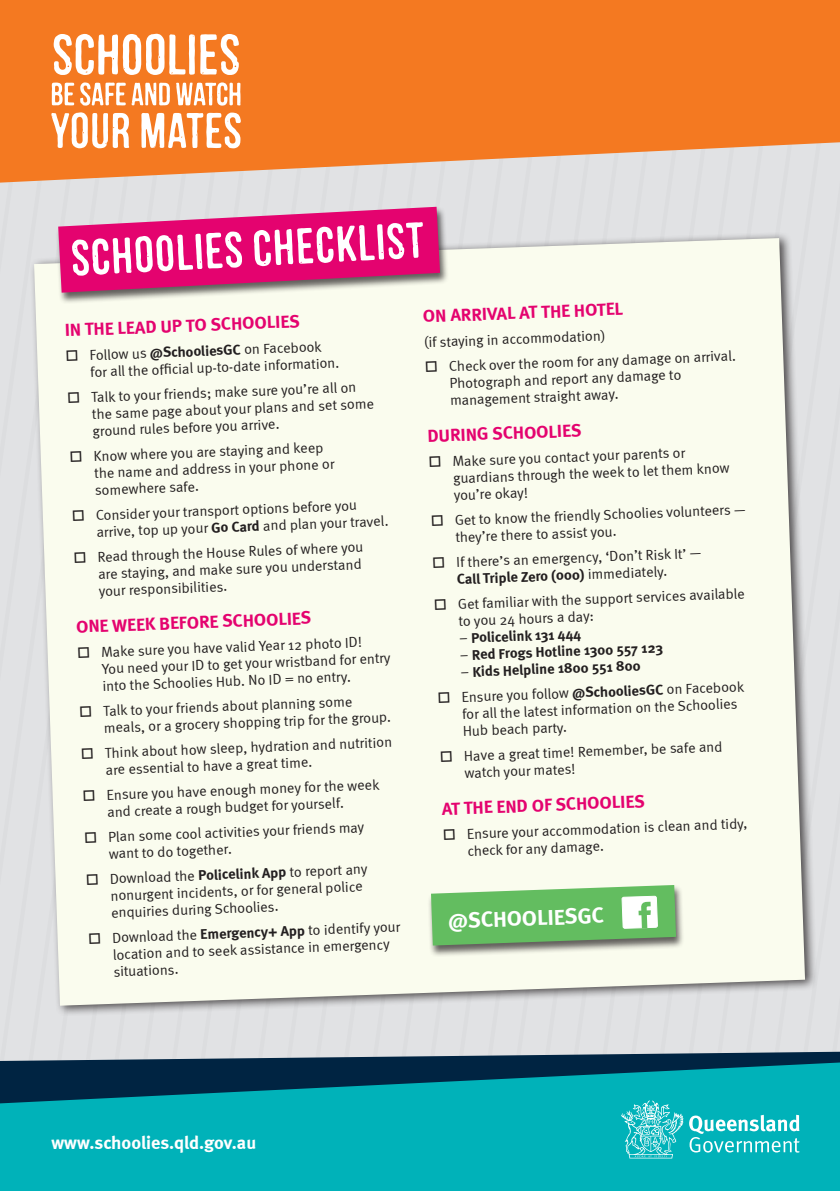
<style>
.page{position:relative;width:840px;height:1191px;background:#fff}
.page>*{position:absolute;margin:0;border:0;box-sizing:border-box;transform-origin:0 0}
.t1{font:700 22.2px "Meta";color:#fff}
.t2{font:700 18.4px "Meta";color:#fff}
.t3{font:700 18px "Meta";color:#e4036f}
.t4{font:14.6px/17px "Meta Normal";color:#231f20}
.t5{font:700 14.6px "Meta";color:#231f20}
.s1{font-family:"Meta";font-weight:700}
.s2{font-family:"Meta Normal";font-weight:400}
</style>
<div class="page">
<div style="left:0;top:183px;width:98px;height:868px;background:#e1e2e4"></div>
<div style="left:98px;top:183px;width:140px;height:868px;background:#e1e2e4"></div>
<div style="left:238px;top:183px;width:141px;height:868px;background:#e1e2e4"></div>
<div style="left:379px;top:183px;width:140px;height:868px;background:#e1e2e4"></div>
<div style="left:519px;top:183px;width:140px;height:868px;background:#e1e2e4"></div>
<div style="left:659px;top:183px;width:180px;height:868px;background:#e1e2e4"></div>
<div style="left:30px;top:232px;width:787px;height:784px;background:#231f20;opacity:.77"></div>
<div style="left:34px;top:238px;width:770px;height:767px;background:#fafcee"></div>
<div style="left:55px;top:206px;width:394px;height:98px;background:#231f20;opacity:.7"></div>
<svg style="left:58px;top:207px;width:382px;height:86px"></svg>
<svg style="left:0;top:1051px;width:839px;height:11px"></svg>
<svg style="left:0;top:1062px;width:839px;height:129px;fill:#00b2b9"></svg>
<svg style="left:620px;top:1100px;width:179px;height:58px"></svg>
<svg style="left:0;top:0;width:839px;height:183px;fill:#f47921"></svg>
<svg style="left:51px;top:112px;width:190px;height:36px"></svg>
<svg style="left:52px;top:82px;width:188px;height:24px"></svg>
<svg style="left:54px;top:34px;width:185px;height:41px"></svg>
<div style="left:427px;top:884px;width:257px;height:73px;background:#231f20;opacity:.7"></div>
<svg style="left:431px;top:850px;width:244px;height:125px"></svg>
<p class="t3" style="left:64px;top:319px;width:236px;rotate:-2deg">IN THE LEAD UP TO SCHOOLIES</p>
<p class="t4" style="left:89px;top:346px;width:250px;text-indent:-24px;rotate:-2deg">□ Follow us <span class="s1">@SchooliesGC</span> on Facebook for all the offi cial up-to-date information.</p>
<p class="t4" style="left:91px;top:388px;width:283px;text-indent:-24px;rotate:-2deg">□ Talk to your friends; make sure you’re all on the same page about your plans and set some ground rules before you arrive.</p>
<p class="t4" style="left:93px;top:447px;width:241px;text-indent:-24px;rotate:-2deg">□ Know where you are staying and keep the name and address in your phone or somewhere safe.</p>
<p class="t4" style="left:96px;top:506px;width:293px;text-indent:-24px;rotate:-2deg">□ Consider your transport options before you arrive, top up your <span class="s1">Go Card</span> and plan your travel.</p>
<p class="t4" style="left:97px;top:548px;width:267px;text-indent:-24px;rotate:-2deg">□ Read through the House Rules of where you are staying, and make sure you understand your responsibilities.</p>
<p class="t3" style="left:76px;top:615px;width:236px;rotate:-2deg">ONE WEEK BEFORE SCHOOLIES</p>
<p class="t4" style="left:101px;top:643px;width:290px;text-indent:-24px;rotate:-2deg">□ Make sure you have valid Year 12 photo ID!<br>You need your ID to get your wristband for entry into the Schoolies Hub. No ID = no entry.</p>
<p class="t4" style="left:103px;top:702px;width:288px;text-indent:-24px;rotate:-2deg">□ Talk to your friends about planning some meals, or a grocery shopping trip for the group.</p>
<p class="t4" style="left:105px;top:743px;width:288px;text-indent:-24px;rotate:-2deg">□ Think about how sleep, hydration and nutrition are essential to have a great time.</p>
<p class="t4" style="left:106px;top:785px;width:274px;text-indent:-24px;rotate:-2deg">□ Ensure you have enough money for the week and create a rough budget for yourself.</p>
<p class="t4" style="left:108px;top:827px;width:257px;text-indent:-24px;rotate:-2deg">□ Plan some cool activities your friends may want to do together.</p>
<p class="t4" style="left:110px;top:869px;width:259px;text-indent:-24px;rotate:-2deg">□ Download the <span class="s1">Policelink App</span> to report any nonurgent incidents, or for general police enquiries during Schoolies.</p>
<p class="t4" style="left:112px;top:928px;width:289px;text-indent:-24px;rotate:-2deg">□ Download the <span class="s1">Emergency+ App</span> to identify your location and to seek assistance in emergency situations.</p>
<p class="t3" style="left:422px;top:305px;width:202px;rotate:-2deg">ON ARRIVAL AT THE HOTEL</p>
<p class="t4" style="left:423px;top:333px;width:183px;rotate:-2deg">(if staying in accommodation)</p>
<p class="t4" style="left:448px;top:357px;width:288px;text-indent:-24px;rotate:-2deg">□ Check over the room for any damage on arrival.<br>Photograph and report any damage to management straight away.</p>
<p class="t3" style="left:427px;top:425px;width:155px;rotate:-2deg">DURING SCHOOLIES</p>
<p class="t4" style="left:452px;top:452px;width:278px;text-indent:-24px;rotate:-2deg">□ Make sure you contact your parents or guardians through the week to let them know you’re okay!</p>
<p class="t4" style="left:454px;top:511px;width:292px;text-indent:-24px;rotate:-2deg">□ Get to know the friendly Schoolies volunteers — they’re there to assist you.</p>
<p class="t4" style="left:432px;top:554px;width:270px;rotate:-2deg">□ If there’s an emergency, ‘Don’t Risk It’ —</p>
<p class="t5" style="left:456px;top:570px;width:212px;rotate:-2deg">Call Triple Zero (000) <span class="s2">immediately.</span></p>
<p class="t4" style="left:457px;top:595px;width:288px;text-indent:-24px;rotate:-2deg">□ Get familiar with the support services available to you 24 hours a day:</p>
<p class="t5" style="left:459px;top:629px;width:123px;rotate:-2deg"><span class="s2">–</span> Policelink 131 444</p>
<p class="t5" style="left:459px;top:646px;width:204px;rotate:-2deg"><span class="s2">–</span> Red Frogs Hotline 1300 557 123</p>
<p class="t5" style="left:460px;top:663px;width:181px;rotate:-2deg"><span class="s2">–</span> Kids Helpline 1800 551 800</p>
<p class="t4" style="left:461px;top:688px;width:284px;text-indent:-24px;rotate:-2deg">□ Ensure you follow <span class="s1">@SchooliesGC</span> on Facebook for all the latest information on the Schoolies<br>Hub beach party.</p>
<p class="t4" style="left:463px;top:747px;width:260px;text-indent:-24px;rotate:-2deg">□ Have a great time! Remember, be safe and watch your mates!</p>
<p class="t3" style="left:441px;top:797px;width:204px;rotate:-2deg">AT THE END OF SCHOOLIES</p>
<p class="t4" style="left:466px;top:824px;width:282px;text-indent:-24px;rotate:-2deg">□ Ensure your accommodation is clean and tidy, check for any damage.</p>
<h1 class="t1" style="left:447px;top:907px;width:158px;rotate:-2deg">@SCHOOLIESGC</h1>
<p class="t2" style="left:51px;top:1132px;width:206px">www.schoolies.qld.gov.au</p>
</div>
